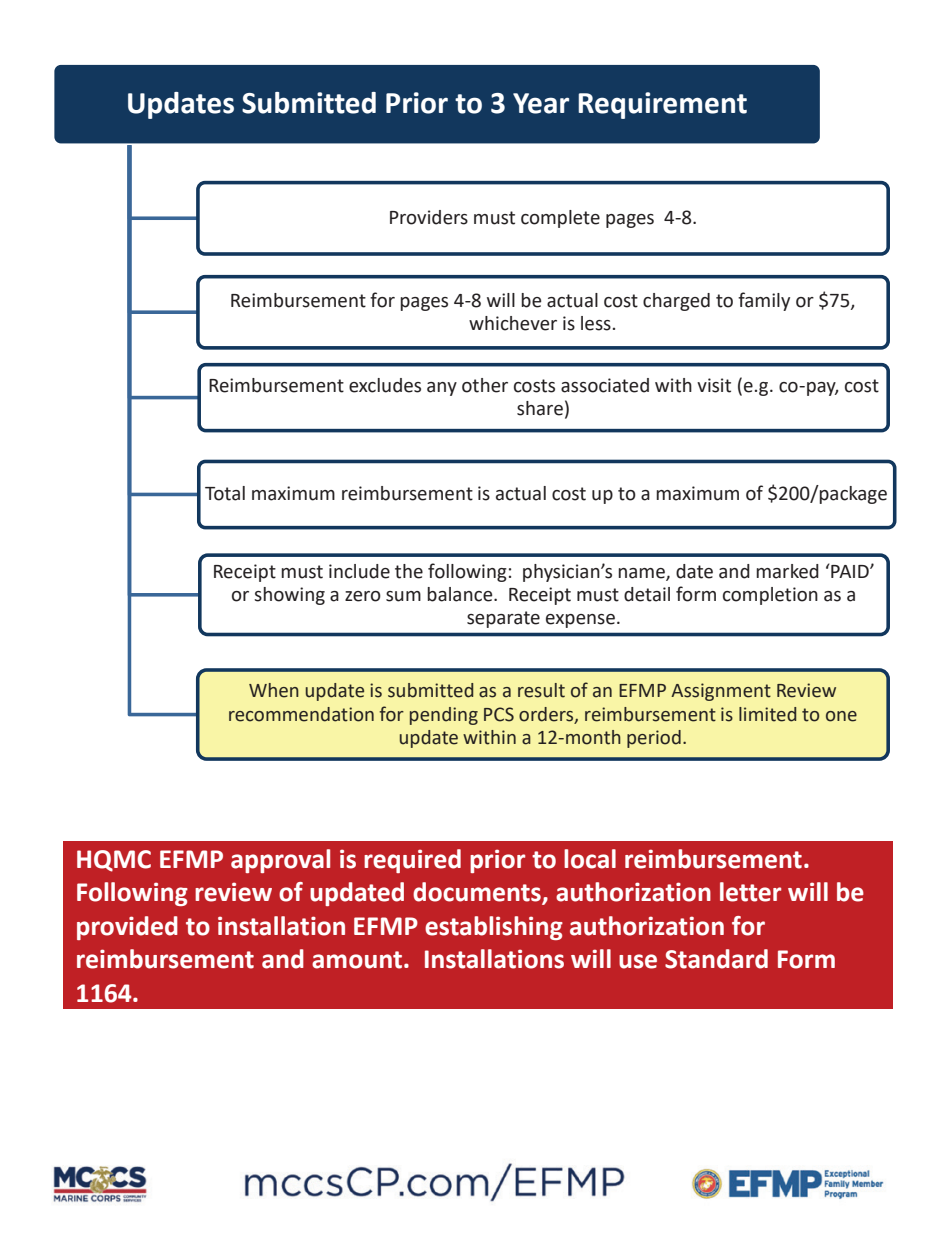
<style>
.page{position:relative;width:945px;height:1260px;background:#fff}
.page>*{position:absolute;margin:0;border:0;box-sizing:border-box;transform-origin:0 0}
.t1{font:700 31.5px "Calibri";color:#fff}
.t2{font:700 28px/33.6px "Calibri";color:#fff}
.t3{font:21px/23.1px "Calibri";color:#231f20;text-align:center}
</style>
<div class="page">
<div style="left:51px;top:61px;width:772px;height:86px;background:#12375d;border:4px solid #fff;border-radius:8px"></div>
<div style="left:196px;top:181px;width:694px;height:75px;border:4px solid #12375d;border-radius:7px"></div>
<div style="left:196px;top:275px;width:694px;height:75px;border:4px solid #12375d;border-radius:7px"></div>
<div style="left:197px;top:363px;width:693px;height:69px;border:4px solid #12375d;border-radius:7px"></div>
<div style="left:197px;top:460px;width:699px;height:69px;border:4px solid #12375d;border-radius:7px"></div>
<div style="left:198px;top:553px;width:692px;height:83px;border:4px solid #12375d;border-radius:8px"></div>
<svg style="left:128px;top:145px;width:72px;height:571px"></svg>
<div style="left:198px;top:670px;width:690px;height:89px;background:#f9f5a6;border-radius:9px"></div>
<div style="left:196px;top:668px;width:694px;height:93px;border:4px solid #12375d;border-radius:9px"></div>
<div style="left:63px;top:841px;width:829px;height:168px;background:#c02025"></div>
<img style="left:52px;top:1163px;width:832px;height:42px">
<h1 class="t1" style="left:126px;top:80px;width:623px">Updates Submitted Prior to 3 Year Requirement</h1>
<p class="t3" style="left:388px;top:205px;width:311px">Providers must complete pages 4-8.</p>
<p class="t3" style="left:230px;top:287px;width:627px">Reimbursement for pages 4-8 will be actual cost charged to family or $75, whichever is less.</p>
<p class="t3" style="left:208px;top:373px;width:672px">Reimbursement excludes any other costs associated with visit (e.g. co-pay, cost share)</p>
<p class="t3" style="left:205px;top:481px;width:684px">Total maximum reimbursement is actual cost up to a maximum of $200/package</p>
<p class="t3" style="left:212px;top:559px;width:664px">Receipt must include the following: physician’s name, date and marked ‘PAID’ or showing a zero sum balance. Receipt must detail form completion as a separate expense.</p>
<p class="t3" style="left:228px;top:678px;width:631px">When update is submitted as a result of an EFMP Assignment Review recommendation for pending PCS orders, reimbursement is limited to one update within a 12-month period.</p>
<p class="t2" style="left:76px;top:841px;width:790px">HQMC EFMP approval is required prior to local reimbursement.<br>Following review of updated documents, authorization letter will be provided to installation EFMP establishing authorization for reimbursement and amount. Installations will use Standard Form 1164.</p>
</div>
